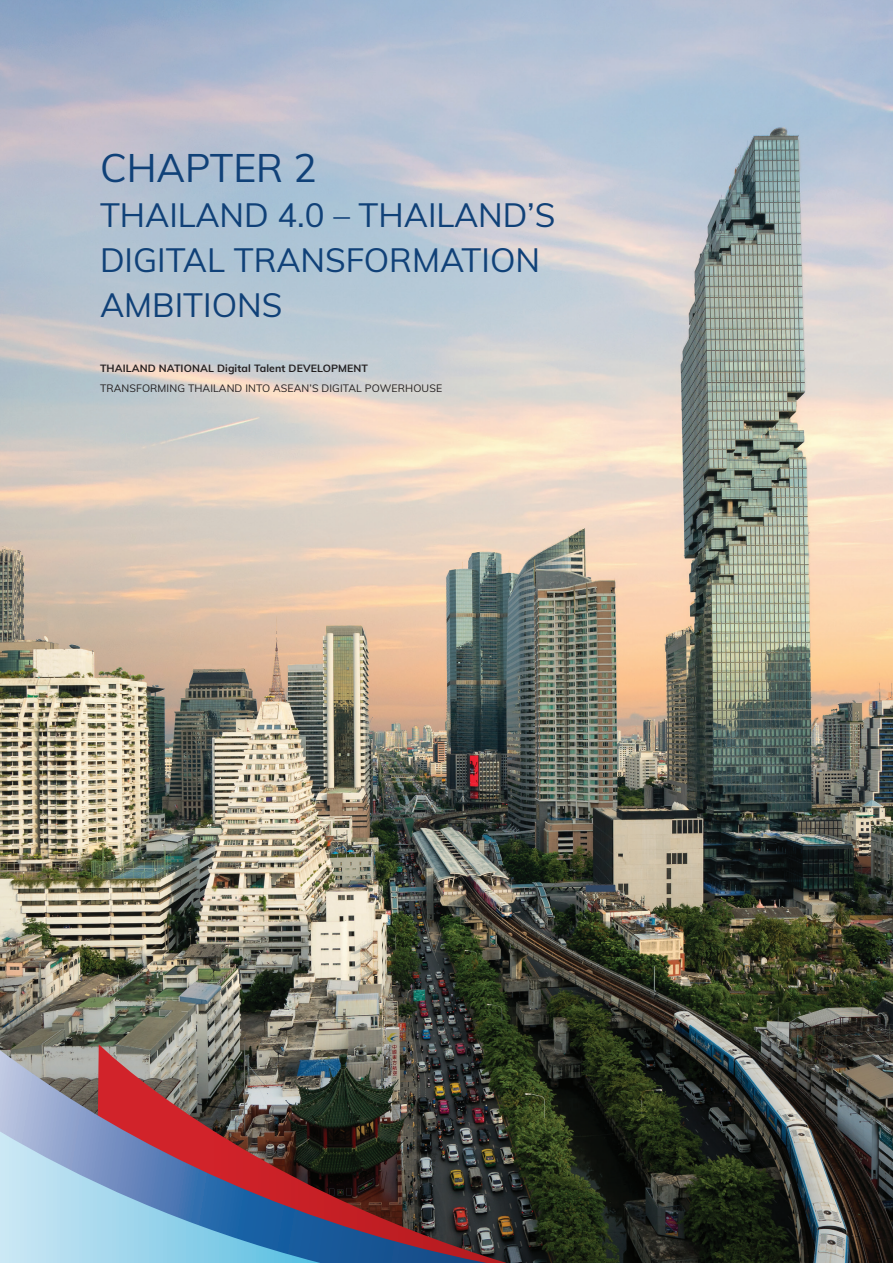
<style>
.page{position:relative;width:893px;height:1263px;background:#fff}
.page>*{position:absolute;margin:0;border:0;box-sizing:border-box;transform-origin:0 0}
.t1{font:39px "Muli";color:#104178}
.t2{font:33px/45px "Muli";color:#104178}
.t3{font:10.5px "Muli";letter-spacing:.01em;color:#231f20}
.t4{font:700 10.5px "Muli";letter-spacing:.01em;color:#231f20}
</style>
<div class="page">
<img style="left:0;top:0;width:893px;height:1263px">
<img style="left:96px;top:1044px;width:411px;height:219px">
<img style="left:0;top:1050px;width:487px;height:213px">
<svg style="left:0;top:1131px;width:320px;height:132px"></svg>
<p class="t1" style="left:100px;top:139px;width:218px">CHAPTER 2</p>
<p class="t2" style="left:100px;top:191px;width:457px">THAILAND 4.0 – THAILAND’S<br>DIGITAL TRANSFORMATION<br>AMBITIONS</p>
<p class="t4" style="left:100px;top:361px;width:270px">THAILAND NATIONAL Digital Talent DEVELOPMENT</p>
<p class="t3" style="left:100px;top:380px;width:344px">TRANSFORMING THAILAND INTO ASEAN’S DIGITAL POWERHOUSE</p>
</div>
